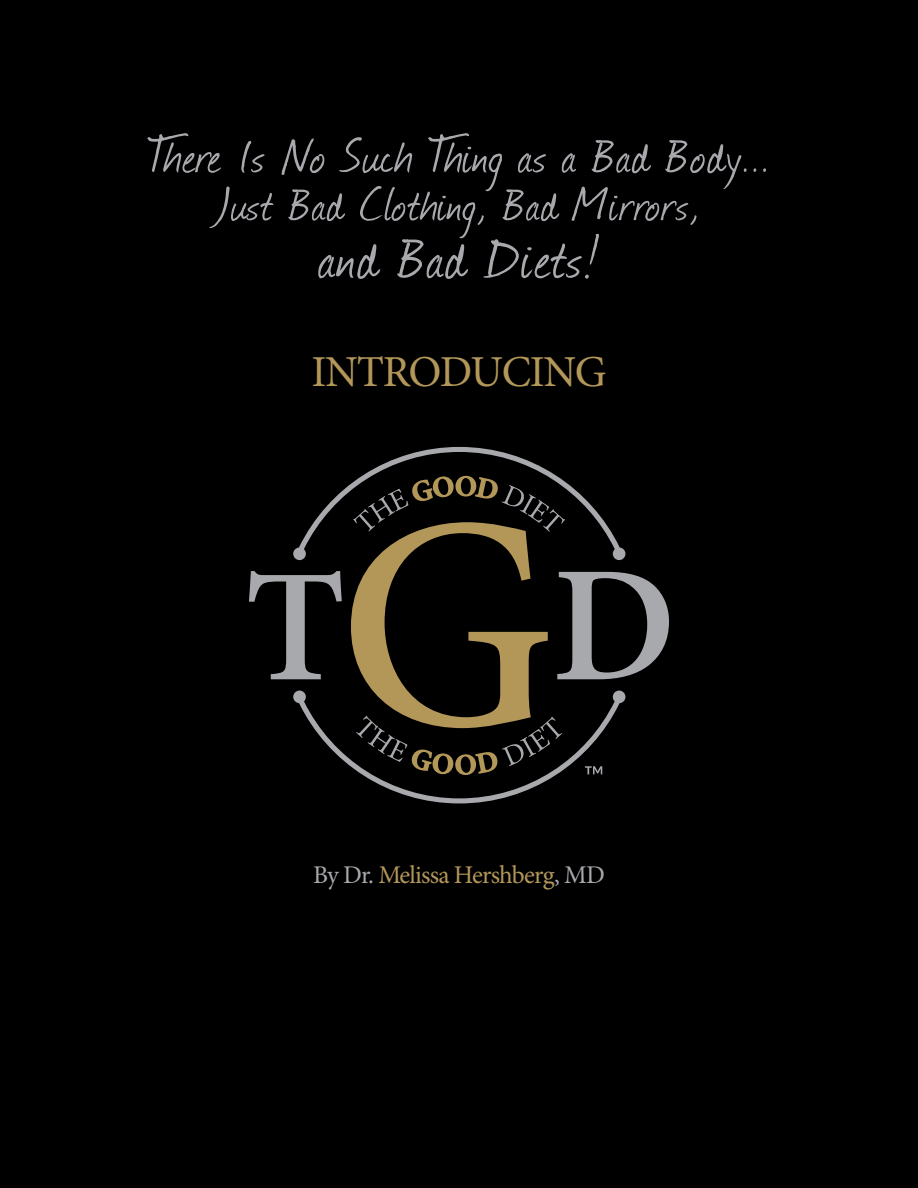
<style>
.page{position:relative;width:918px;height:1188px;background:#000001}
.page>*{position:absolute;margin:0;border:0;box-sizing:border-box;transform-origin:0 0}
.t1{font:68.4px "Journal";letter-spacing:.03em;color:#a8a9ad}
.t2{font:57.3px "Journal";letter-spacing:.03em;color:#a8a9ad}
.t3{font:54.75px "Journal";letter-spacing:.03em;color:#a8a9ad}
.t4{font:44.25px "Minion Pro";letter-spacing:-.03em;color:#b39759}
.t5{font:25.5px "Minion Pro";letter-spacing:-.035em;color:#b39759}
.s1{color:#a8a9ad}
</style>
<div class="page">
<svg style="left:249px;top:447px;width:420px;height:356px"></svg>
<svg style="left:351px;top:522px;width:197px;height:206px"></svg>
<svg style="left:412px;top:476px;width:86px;height:25px"></svg>
<svg style="left:411px;top:750px;width:87px;height:25px"></svg>
<svg style="left:585px;top:766px;width:17px;height:8px"></svg>
<p class="t2" style="left:148px;top:117px;width:624px">There Is No Such Thing as a Bad Body...</p>
<p class="t3" style="left:218px;top:167px;width:484px">Just Bad Clothing, Bad Mirrors,</p>
<p class="t1" style="left:320px;top:211px;width:280px">and Bad Diets!</p>
<p class="t4" style="left:312px;top:343px;width:296px">INTRODUCING</p>
<p class="t5" style="left:313px;top:857px;width:293px"><span class="s1">By Dr.</span> Melissa Hershberg<span class="s1">, MD</span></p>
</div>
